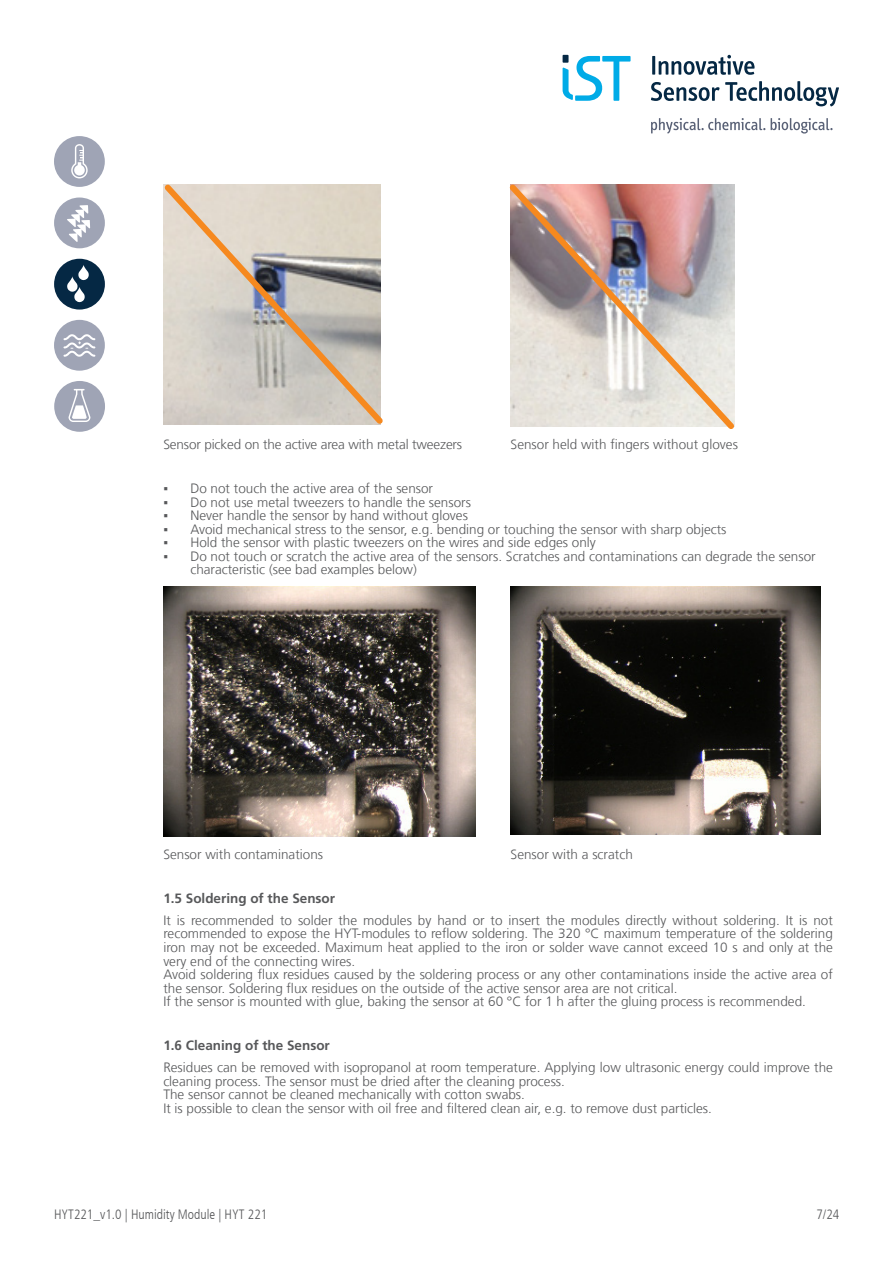
<style>
.page{position:relative;width:893px;height:1263px;background:#fff}
.page>*{position:absolute;margin:0;border:0;box-sizing:border-box;transform-origin:0 0}
.Text{font:300 13.5px/13.5px "Frutiger LT Com";color:#57585a}
.Subheading_x_x{font:700 13.5px "Frutiger LT Com";color:#57585a}
.t1{font:300 condensed 13.5px "Frutiger LT Com";color:#57585a}
.s1{font-family:"Calibri";font-weight:400}
</style>
<div class="page">
<img style="left:163px;top:586px;width:312px;height:250px">
<img style="left:511px;top:586px;width:310px;height:249px">
<svg style="left:163px;top:184px;width:220px;height:241px"></svg>
<img style="left:509px;top:184px;width:226px;height:245px">
<svg style="left:651px;top:81px;width:188px;height:26px"></svg>
<hr style="left:652px;top:56px;width:3px;height:19px;background:#052844">
<svg style="left:659px;top:55px;width:95px;height:20px"></svg>
<svg style="left:771px;top:118px;width:62px;height:16px"></svg>
<svg style="left:651px;top:118px;width:114px;height:16px"></svg>
<div style="left:563px;top:55px;width:5px;height:8px;background:#052844"></div>
<svg style="left:563px;top:56px;width:68px;height:45px"></svg>
<svg style="left:54px;top:136px;width:51px;height:51px"></svg>
<div style="left:54px;top:197px;width:51px;height:51px;background:#9fa4b5;border-radius:50%"></div>
<svg style="left:67px;top:205px;width:23px;height:37px"></svg>
<div style="left:54px;top:259px;width:51px;height:51px;background:#052844;border-radius:50%"></div>
<svg style="left:67px;top:265px;width:22px;height:37px"></svg>
<div style="left:54px;top:320px;width:51px;height:51px;background:#9fa4b5;border-radius:50%"></div>
<svg style="left:64px;top:334px;width:31px;height:23px"></svg>
<div style="left:54px;top:381px;width:51px;height:51px;background:#9fa4b5;border-radius:50%"></div>
<svg style="left:69px;top:389px;width:21px;height:33px"></svg>
<p class="Text" style="left:163px;top:438px;width:300px">Sensor picked on the active area with metal tweezers</p>
<p class="Text" style="left:511px;top:438px;width:229px">Sensor held with fingers without gloves</p>
<p class="Text" style="left:163px;top:482px;width:271px"><span class="s1">▪</span> Do not touch the active area of the sensor</p>
<p class="Text" style="left:163px;top:495px;width:309px"><span class="s1">▪</span> Do not use metal tweezers to handle the sensors</p>
<p class="Text" style="left:163px;top:509px;width:306px"><span class="s1">▪</span> Never handle the sensor by hand without gloves</p>
<p class="Text" style="left:163px;top:522px;width:565px"><span class="s1">▪</span> Avoid mechanical stress to the sensor, e.g. bending or touching the sensor with sharp objects</p>
<p class="Text" style="left:163px;top:536px;width:434px"><span class="s1">▪</span> Hold the sensor with plastic tweezers on the wires and side edges only</p>
<p class="Text" style="left:190px;top:549px;width:627px;text-indent:-27px"><span class="s1">▪</span> Do not touch or scratch the active area of the sensors. Scratches and contaminations can degrade the sensor characteristic (see bad examples below)</p>
<p class="Text" style="left:163px;top:847px;width:161px">Sensor with contaminations</p>
<p class="Text" style="left:511px;top:847px;width:124px">Sensor with a scratch</p>
<p class="Subheading_x_x" style="left:163px;top:890px;width:173px">1.5 Soldering of the Sensor</p>
<p class="Text" style="left:163px;top:914px;width:671px;text-align:justify">It is recommended to solder the modules by hand or to insert the modules directly without soldering. It is not recommended to expose the HYT-modules to reflow soldering. The 320 °C maximum temperature of the soldering iron may not be exceeded. Maximum heat applied to the iron or solder wave cannot exceed 10 s and only at the very end of the connecting wires.</p>
<p class="Text" style="left:163px;top:968px;width:671px">Avoid soldering flux residues caused by the soldering process or any other contaminations inside the active area of the sensor. Soldering flux residues on the outside of the active sensor area are not critical.</p>
<p class="Text" style="left:163px;top:995px;width:644px">If the sensor is mounted with glue, baking the sensor at 60 °C for 1 h after the gluing process is recommended.</p>
<p class="Subheading_x_x" style="left:163px;top:1038px;width:168px">1.6 Cleaning of the Sensor</p>
<p class="Text" style="left:163px;top:1061px;width:671px">Residues can be removed with isopropanol at room temperature. Applying low ultrasonic energy could improve the cleaning process. The sensor must be dried after the cleaning process.</p>
<p class="Text" style="left:163px;top:1088px;width:363px">The sensor cannot be cleaned mechanically with cotton swabs.</p>
<p class="Text" style="left:163px;top:1101px;width:550px">It is possible to clean the sensor with oil free and filtered clean air, e.g. to remove dust particles.</p>
<p class="t1" style="left:54px;top:1207px;width:215px">HYT221_v1.0 | Humidity Module | HYT 221</p>
<p class="t1" style="left:816px;top:1207px;width:24px">7/24</p>
</div>
